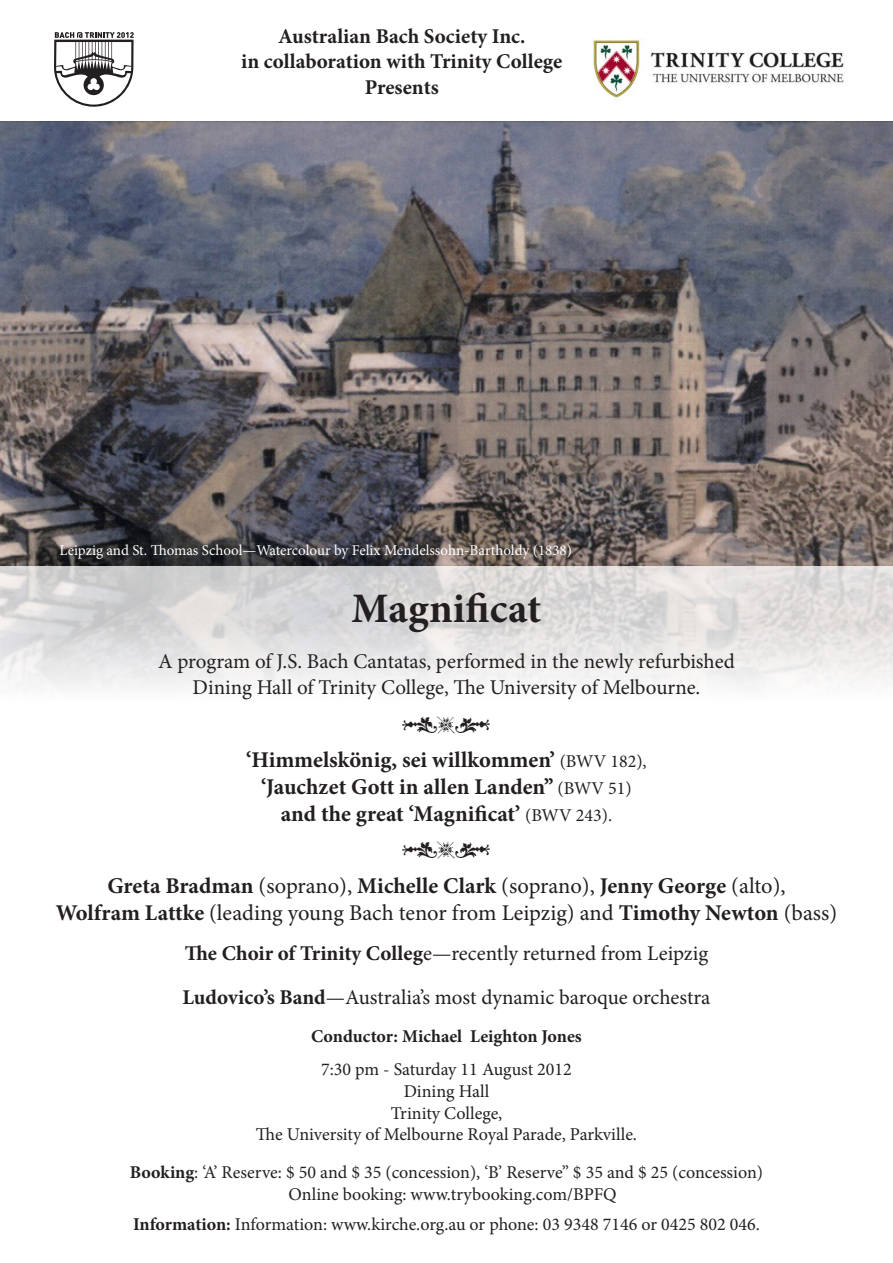
<style>
.page{position:relative;width:893px;height:1263px;background:#fff}
.page>*{position:absolute;margin:0;border:0;box-sizing:border-box;transform-origin:0 0}
.t1{font:700 42px "Minion Pro";color:#231f20}
.t2{font:700 22.5px "Minion Pro";color:#231f20}
.t3{font:22.5px "Minion Pro";letter-spacing:-.005em;color:#231f20}
.t4{font:21px/25.2px "Minion Pro";color:#231f20;text-align:center}
.t5{font:700 21px/25.2px "Minion Pro";color:#231f20;text-align:center}
.t6{font:18px "Minion Pro";color:#231f20}
.t7{font:700 18px "Minion Pro";color:#231f20}
.t8{font:15px "Minion Pro";letter-spacing:-.005em;color:#fff}
.s1{font-weight:400;font-size:18px}
.s2{font-weight:400}
.s3{font-weight:700}
</style>
<div class="page">
<img style="left:0;top:122px;width:893px;height:566px">
<img style="left:592px;top:39px;width:253px;height:59px">
<svg style="left:54px;top:32px;width:80px;height:75px"></svg>
<p class="t5" style="left:278px;top:24px;width:249px">Australian Bach Society Inc.</p>
<p class="t5" style="left:241px;top:49px;width:323px">in collaboration with Trinity College<br>Presents</p>
<p class="t8" style="left:60px;top:540px;width:514px">Leipzig and St. Thomas School—Watercolour by Felix Mendelssohn-Bartholdy (1838)</p>
<p class="t1" style="left:352px;top:579px;width:191px">Magnificat</p>
<p class="t4" style="left:158px;top:649px;width:578px">A program of J.S. Bach Cantatas, performed in the newly refurbished<br>Dining Hall of Trinity College, The University of Melbourne.</p>
<p class="t2" style="left:246px;top:744px;width:402px">‘Himmelskönig, sei willkommen’ <span class="s1">(BWV 182),</span></p>
<p class="t2" style="left:261px;top:771px;width:372px">‘Jauchzet Gott in allen Landen’’ <span class="s1">(BWV 51)</span></p>
<p class="t2" style="left:281px;top:798px;width:333px">and the great ‘Magnificat’ <span class="s1">(BWV 243).</span></p>
<p class="t2" style="left:107px;top:870px;width:680px">Greta Bradman <span class="s2">(soprano),</span> Michelle Clark <span class="s2">(soprano),</span> Jenny George <span class="s2">(alto),</span></p>
<p class="t3" style="left:56px;top:898px;width:783px"><span class="s3">Wolfram Lattke</span> (leading young Bach tenor from Leipzig) and <span class="s3">Timothy Newton</span> (bass)</p>
<p class="t4" style="left:185px;top:941px;width:525px"><span class="s3">The Choir of Trinity Colleg</span>e—recently returned from Leipzig</p>
<p class="t4" style="left:182px;top:984px;width:530px"><span class="s3">Ludovico’s Band</span>—Australia’s most dynamic baroque orchestra</p>
<p class="t7" style="left:311px;top:1023px;width:272px">Conductor: Michael Leighton Jones</p>
<p class="t6" style="left:321px;top:1057px;width:252px">7:30 pm - Saturday 11 August 2012</p>
<p class="t6" style="left:404px;top:1079px;width:87px">Dining Hall</p>
<p class="t6" style="left:391px;top:1101px;width:113px">Trinity College,</p>
<p class="t6" style="left:256px;top:1122px;width:383px">The University of Melbourne Royal Parade, Parkville.</p>
<p class="t6" style="left:130px;top:1160px;width:635px"><span class="s3">Booking</span>: ‘A’ Reserve: $ 50 and $ 35 (concession), ‘B’ Reserve” $ 35 and $ 25 (concession)</p>
<p class="t6" style="left:288px;top:1182px;width:330px">Online booking: www.trybooking.com/BPFQ</p>
<p class="t6" style="left:133px;top:1212px;width:628px"><span class="s3">Information:</span> Information: www.kirche.org.au or phone: 03 9348 7146 or 0425 802 046.</p>
</div>
